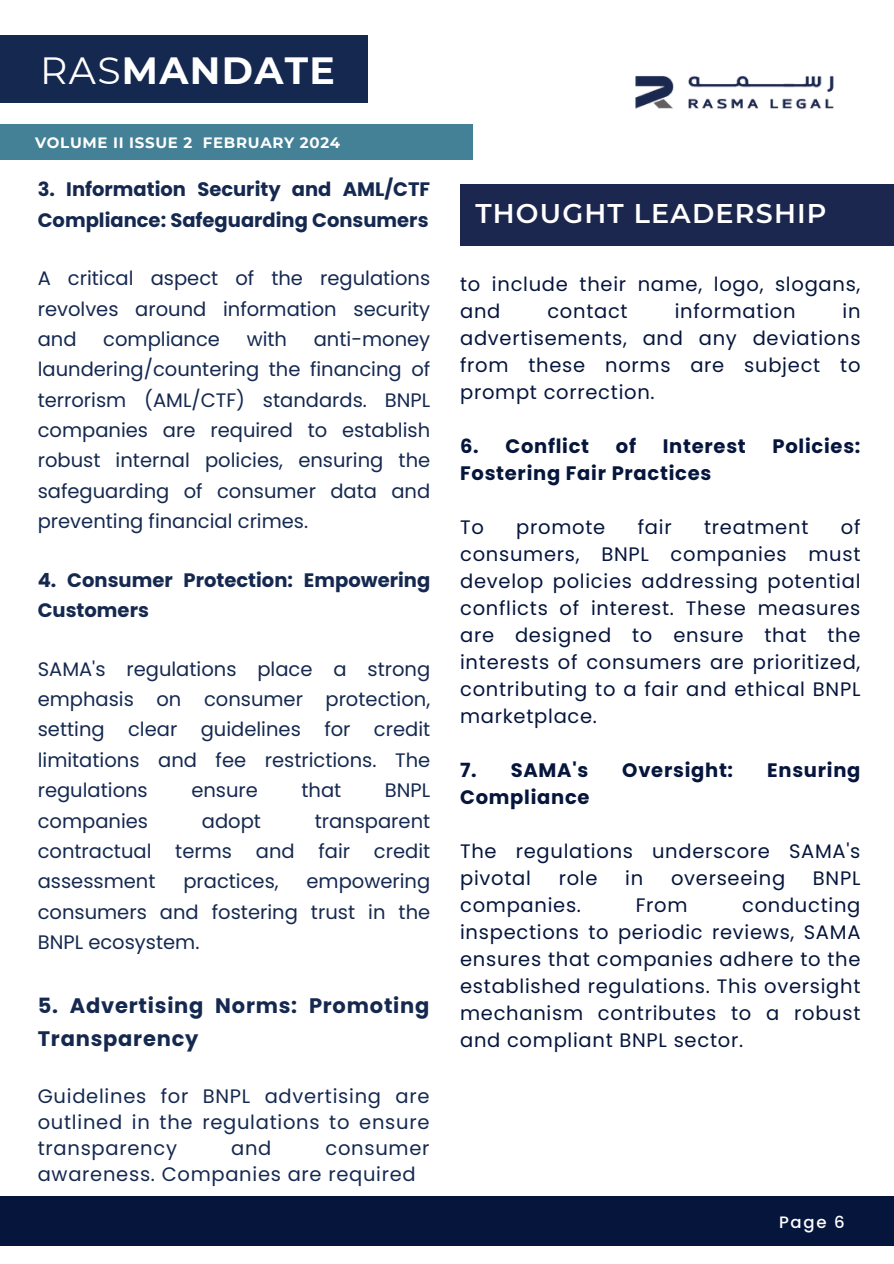
<style>
.page{position:relative;width:894px;height:1264px;background:#fff}
.page>*{position:absolute;margin:0;border:0;box-sizing:border-box;transform-origin:0 0}
.t1{font:700 37.8px "Montserrat";letter-spacing:.035em;color:#fff}
.t2{font:600 27px "Montserrat";letter-spacing:.045em;color:#fff}
.t3{font:700 21px/32.7px "Poppins";letter-spacing:.035em;color:#152950}
.t4{font:19.5px/30.3px "Poppins";color:#152950;text-align:justify}
.t5{font:19.5px/27px "Poppins";letter-spacing:.035em;color:#05153c;text-align:justify}
.t6{font:700 19.5px/30.3px "Poppins";color:#152950}
.t7{font:700 19.5px "Poppins";letter-spacing:.035em;color:#05153c}
.t8{font:19.5px/25.8px "Poppins";letter-spacing:.035em;color:#152950}
.t9{font:500 16.5px "Poppins";color:#fff}
.t10{font:700 15px "Montserrat";letter-spacing:.045em;color:#fff}
.s1{font-weight:400}
</style>
<div class="page">
<div style="left:0;top:1196px;width:893px;height:49px;background:#05153c"></div>
<div style="left:0;top:35px;width:368px;height:68px;background:#152950"></div>
<div style="left:460px;top:184px;width:433px;height:61px;background:#1b274e"></div>
<div style="left:0;top:124px;width:472px;height:35px;background:#448197"></div>
<img style="left:635px;top:76px;width:199px;height:34px">
<h1 class="t1" style="left:40px;top:47px;width:296px"><span class="s1">RAS</span>MANDATE</h1>
<p class="t10" style="left:35px;top:133px;width:306px">VOLUME II ISSUE 2 FEBRUARY 2024</p>
<p class="t6" style="left:38px;top:174px;width:394px">3. Information Security and AML/CTF<br>Compliance: Safeguarding Consumers</p>
<p class="t4" style="left:38px;top:263px;width:394px">A critical aspect of the regulations revolves around information security and</p>
<p class="t4" style="left:38px;top:324px;width:394px;text-indent:276px">anti-money laundering/countering the financing of terrorism (AML/CTF) standards. BNPL companies are required to establish robust internal policies, ensuring the safeguarding of consumer data and preventing financial crimes.</p>
<p class="t6" style="left:38px;top:564px;width:394px">4. Consumer Protection: Empowering<br>Customers</p>
<p class="t4" style="left:103px;top:324px;width:118px">compliance</p>
<p class="t4" style="left:247px;top:324px;width:42px">with</p>
<p class="t4" style="left:38px;top:653px;width:394px">SAMA's regulations place a strong emphasis on consumer protection, setting clear guidelines for credit limitations and fee restrictions. The regulations</p>
<p class="t4" style="left:191px;top:775px;width:68px">ensure</p>
<p class="t4" style="left:301px;top:775px;width:41px">that</p>
<p class="t4" style="left:385px;top:775px;width:47px">BNPL</p>
<p class="t4" style="left:38px;top:805px;width:112px">companies</p>
<p class="t4" style="left:202px;top:805px;width:61px">adopt</p>
<p class="t4" style="left:38px;top:805px;width:394px;text-indent:277px">transparent contractual terms and fair credit assessment</p>
<p class="t4" style="left:38px;top:866px;width:394px;text-indent:269px">empowering consumers and fostering trust in the BNPL ecosystem.</p>
<p class="t4" style="left:183px;top:866px;width:97px">practices,</p>
<p class="t3" style="left:38px;top:989px;width:393px">5. Advertising Norms: Promoting<br>Transparency</p>
<p class="t4" style="left:38px;top:1083px;width:393px;line-height:25.8px">Guidelines for BNPL advertising are outlined in the regulations to ensure transparency</p>
<p class="t4" style="left:231px;top:1133px;width:42px">and</p>
<p class="t8" style="left:38px;top:1135px;width:393px;text-indent:288px">consumer awareness. Companies are required</p>
<h2 class="t2" style="left:475px;top:197px;width:352px">THOUGHT LEADERSHIP</h2>
<p class="t5" style="left:460px;top:270px;width:402px">to include their name, logo, slogans, and</p>
<p class="t5" style="left:547px;top:297px;width:82px">contact</p>
<p class="t5" style="left:674px;top:297px;width:122px">information</p>
<p class="t5" style="left:460px;top:297px;width:402px;text-indent:382px">in advertisements, and any deviations from these norms are subject to prompt correction.</p>
<p class="t7" style="left:460px;top:432px;width:131px">6. Conflict</p>
<p class="t7" style="left:615px;top:432px;width:22px">of</p>
<p class="t7" style="left:662px;top:432px;width:85px">Interest</p>
<p class="t7" style="left:772px;top:432px;width:89px">Policies:</p>
<p class="t7" style="left:460px;top:459px;width:253px">Fostering Fair Practices</p>
<p class="t5" style="left:460px;top:513px;width:25px">To</p>
<p class="t5" style="left:516px;top:513px;width:90px">promote</p>
<p class="t5" style="left:637px;top:513px;width:35px">fair</p>
<p class="t5" style="left:704px;top:513px;width:106px">treatment</p>
<p class="t5" style="left:460px;top:513px;width:402px;text-indent:380px">of consumers, BNPL companies must develop policies addressing potential conflicts of interest. These measures are designed to ensure that the interests of consumers are prioritized, contributing to a fair and ethical BNPL marketplace.</p>
<p class="t7" style="left:460px;top:756px;width:130px">7. SAMA's</p>
<p class="t7" style="left:622px;top:756px;width:112px">Oversight:</p>
<p class="t7" style="left:767px;top:756px;width:95px">Ensuring</p>
<p class="t7" style="left:460px;top:783px;width:131px">Compliance</p>
<p class="t5" style="left:460px;top:837px;width:402px">The regulations underscore SAMA's pivotal</p>
<p class="t5" style="left:558px;top:864px;width:40px">role</p>
<p class="t5" style="left:625px;top:864px;width:19px">in</p>
<p class="t5" style="left:670px;top:864px;width:116px">overseeing</p>
<p class="t5" style="left:812px;top:864px;width:49px">BNPL</p>
<p class="t5" style="left:460px;top:891px;width:122px">companies.</p>
<p class="t5" style="left:635px;top:891px;width:53px">From</p>
<p class="t5" style="left:460px;top:891px;width:402px;text-indent:282px">conducting inspections to periodic reviews, SAMA ensures that companies adhere to the established regulations. This oversight mechanism contributes to a robust and compliant BNPL sector.</p>
<p class="t9" style="left:778px;top:1210px;width:67px">Page 6</p>
</div>
